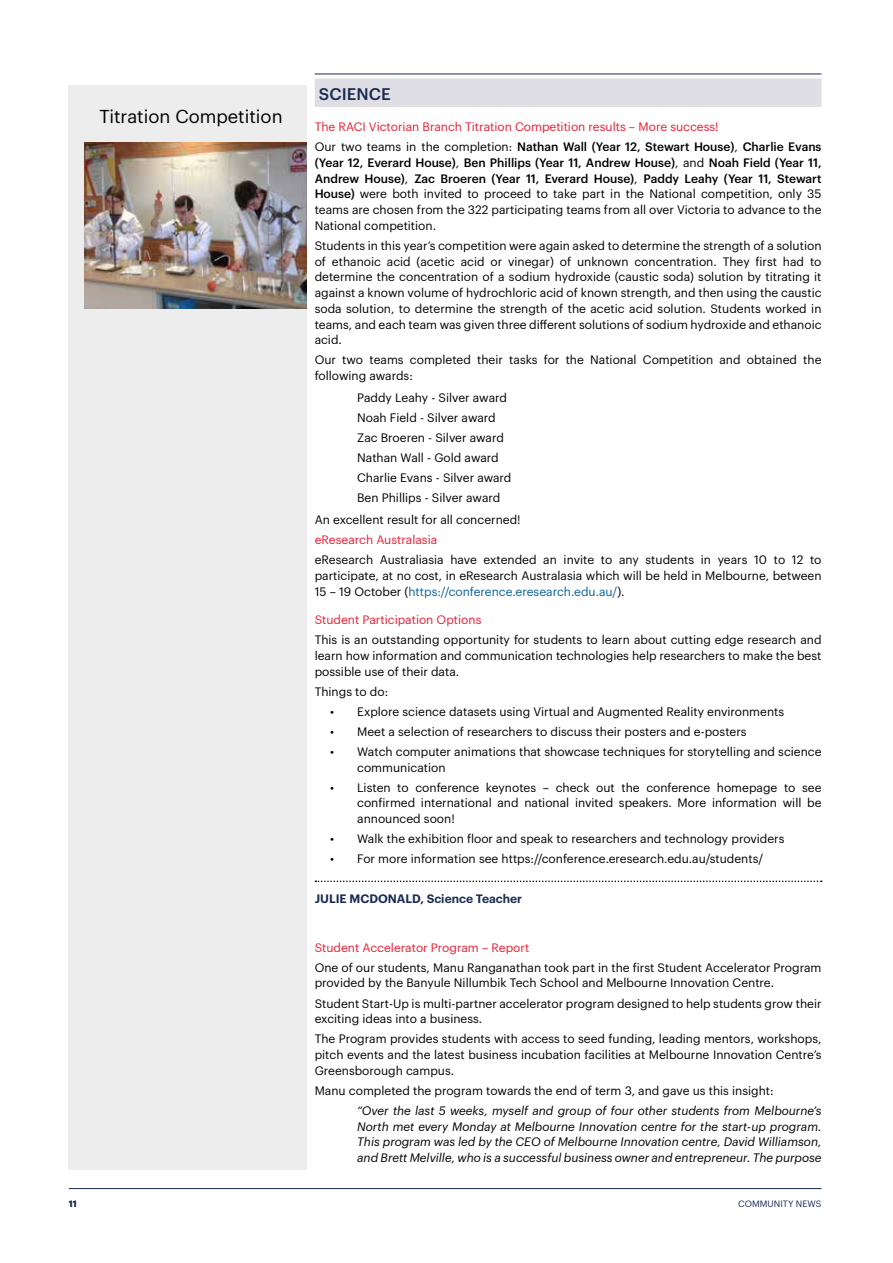
<style>
.page{position:relative;width:893px;height:1263px;background:#fff}
.page>*{position:absolute;margin:0;border:0;box-sizing:border-box;transform-origin:0 0}
.t1{font:18.3px "Graphik";color:#000}
.t2{font:500 16.5px "Graphik";letter-spacing:.005em;color:#192b52}
.t3{font:12px/15.8px "Graphik";color:#000;text-align:justify}
.t4{font:italic 12px/15.8px "Graphik";color:#000;text-align:justify}
.t5{font:12px/20px "Graphik";color:#e81d31}
.t6{font:600 12px "Graphik";color:#192b52}
.t7{font:9px "Graphik";letter-spacing:.005em;color:#192b52}
.t8{font:700 9px "Graphik";color:#192b52}
.s1{color:#000}
.s2{font-weight:500;color:#000}
.s3{font-weight:500}
.s4{color:#0860a0}
</style>
<div class="page">
<hr style="left:69px;top:1188px;width:752px;height:1px;background:#192b52">
<div style="left:68px;top:85px;width:239px;height:1084px;background:#ededed"></div>
<hr style="left:315px;top:74px;width:506px;height:1px;background:#192b52">
<div style="left:315px;top:78px;width:506px;height:29px;background:#dfdee4"></div>
<svg style="left:315px;top:880px;width:507px;height:2px"></svg>
<img style="left:85px;top:143px;width:222px;height:166px">
<h1 class="t1" style="left:99px;top:103px;width:185px">Titration Competition</h1>
<h2 class="t2" style="left:319px;top:81px;width:73px">SCIENCE</h2>
<p class="t5" style="left:315px;top:116px;width:508px">The RACI Victorian Branch Titration Competition results – More success!<br><span class="s1">Our two teams in the completion:</span> <span class="s2">Nathan Wall (Year 12, Stewart House)</span><span class="s1">,</span> <span class="s2">Charlie Evans</span></p>
<p class="t3" style="left:315px;top:154px;width:508px"><span class="s3">(Year 12, Everard House)</span>, <span class="s3">Ben Phillips (Year 11, Andrew House)</span>, and <span class="s3">Noah Field (Year 11, Andrew House)</span>, <span class="s3">Zac Broeren (Year 11, Everard House)</span>, <span class="s3">Paddy Leahy (Year 11, Stewart House)</span> were both invited to proceed to take part in the National competition, only 35 teams are chosen from the 322 participating teams from all over Victoria to advance to the National competition.</p>
<p class="t3" style="left:315px;top:237px;width:508px">Students in this year’s competition were again asked to determine the strength of a solution of ethanoic acid (acetic acid or vinegar) of unknown concentration. They first had to determine the concentration of a sodium hydroxide (caustic soda) solution by titrating it against a known volume of hydrochloric acid of known strength, and then using the caustic soda solution, to determine the strength of the acetic acid solution. Students worked in teams, and each team was given three different solutions of sodium hydroxide and ethanoic acid.</p>
<p class="t3" style="left:315px;top:351px;width:508px">Our two teams completed their tasks for the National Competition and obtained the following awards:</p>
<p class="t3" style="left:357px;top:387px;width:156px;line-height:20px;text-align:left">Paddy Leahy - Silver award<br>Noah Field - Silver award<br>Zac Broeren - Silver award<br>Nathan Wall - Gold award<br>Charlie Evans - Silver award<br>Ben Phillips - Silver award</p>
<p class="t3" style="left:315px;top:511px;width:207px">An excellent result for all concerned!</p>
<p class="t5" style="left:315px;top:529px;width:124px">eResearch Australasia</p>
<p class="t3" style="left:315px;top:551px;width:508px">eResearch Australiasia have extended an invite to any students in years 10 to 12 to participate, at no cost, in eResearch Australasia which will be held in Melbourne, between 15 – 19 October (<span class="s4">https://conference.eresearch.edu.au/</span>).</p>
<p class="t5" style="left:315px;top:609px;width:168px">Student Participation Options</p>
<p class="t3" style="left:315px;top:631px;width:508px">This is an outstanding opportunity for students to learn about cutting edge research and learn how information and communication technologies help researchers to make the best possible use of their data.</p>
<p class="t3" style="left:315px;top:683px;width:75px">Things to do:</p>
<p class="t3" style="left:330px;top:703px;width:456px">• Explore science datasets using Virtual and Augmented Reality environments</p>
<p class="t3" style="left:330px;top:723px;width:418px">• Meet a selection of researchers to discuss their posters and e-posters</p>
<p class="t3" style="left:357px;top:743px;width:466px;text-indent:-27px">• Watch computer animations that showcase techniques for storytelling and science communication</p>
<p class="t3" style="left:357px;top:778px;width:466px;text-indent:-27px">• Listen to conference keynotes – check out the conference homepage to see confirmed international and national invited speakers. More information will be announced soon!</p>
<p class="t3" style="left:330px;top:830px;width:456px">• Walk the exhibition floor and speak to researchers and technology providers</p>
<p class="t3" style="left:330px;top:850px;width:434px">• For more information see https://conference.eresearch.edu.au/students/</p>
<p class="t6" style="left:315px;top:890px;width:209px">JULIE MCDONALD, Science Teacher</p>
<p class="t5" style="left:315px;top:936px;width:216px">Student Accelerator Program – Report</p>
<p class="t3" style="left:315px;top:958px;width:508px">One of our students, Manu Ranganathan took part in the first Student Accelerator Program provided by the Banyule Nillumbik Tech School and Melbourne Innovation Centre.</p>
<p class="t3" style="left:315px;top:994px;width:508px">Student Start-Up is multi-partner accelerator program designed to help students grow their exciting ideas into a business.</p>
<p class="t3" style="left:315px;top:1030px;width:508px">The Program provides students with access to seed funding, leading mentors, workshops, pitch events and the latest business incubation facilities at Melbourne Innovation Centre’s Greensborough campus.</p>
<p class="t3" style="left:315px;top:1081px;width:460px">Manu completed the program towards the end of term 3, and gave us this insight:</p>
<p class="t4" style="left:357px;top:1101px;width:466px">“Over the last 5 weeks, myself and group of four other students from Melbourne’s North met every Monday at Melbourne Innovation centre for the start-up program.<br>This program was led by the CEO of Melbourne Innovation centre, David Williamson, and Brett Melville, who is a successful business owner and entrepreneur. The purpose</p>
<p class="t8" style="left:69px;top:1196px;width:10px">11</p>
<p class="t7" style="left:738px;top:1196px;width:85px">COMMUNITY NEWS</p>
</div>
